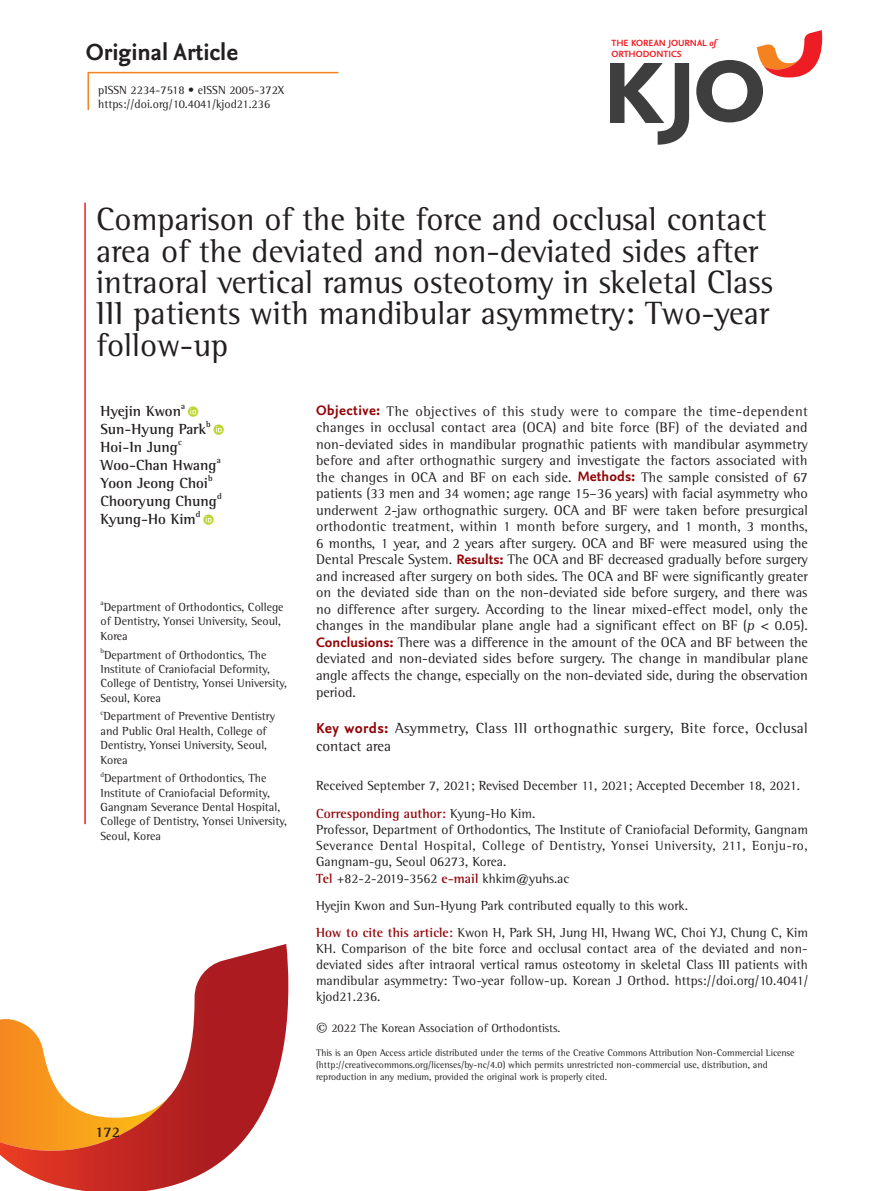
<style>
.page{position:relative;width:893px;height:1191px;background:#fff}
.page>*{position:absolute;margin:0;border:0;box-sizing:border-box;transform-origin:0 0}
.t1{font:33px/31.3px "Rotis Semi Serif Std";color:#231f20}
.t2{font:700 24.3px "Nexus Sans Pro";color:#231f20}
.t3{font:700 15px "Rotis Semi Serif Std";color:#231f20}
.t4{font:15px/18px "Rotis Semi Serif Std";letter-spacing:.03em;color:#231f20}
.t5{font:14.25px/16.5px "Rotis Semi Serif Std";color:#231f20;text-align:justify}
.t6{font:13.5px/16.2px "Rotis Semi Serif Std";color:#231f20}
.t7{font:12px/14.4px "Rotis Semi Serif Std";color:#231f20}
.t8{font:9.75px/11.7px "Rotis Semi Serif Std";color:#231f20}
.t9{font:700 9.45px "Nexus Sans Pro";color:#ee1d23}
.t10{font:700 8.7px "Rotis Semi Serif Std";color:#231f20}
.t11{font:7.05px "Rotis Semi Serif Std";color:#231f20}
.s1{font-style:italic}
.s2{font-family:"Nexus Sans Pro";font-weight:700;color:#920407}
.s3{font-weight:700;color:#920407}
.s4{font-family:"Minion Pro";font-size:16.5px}
</style>
<div class="page">
<svg style="left:0;top:944px;width:288px;height:247px"></svg>
<svg style="left:188px;top:406px;width:10px;height:11px"></svg>
<svg style="left:190px;top:408px;width:6px;height:6px"></svg>
<svg style="left:213px;top:424px;width:11px;height:11px"></svg>
<svg style="left:216px;top:426px;width:6px;height:6px"></svg>
<svg style="left:203px;top:514px;width:11px;height:11px"></svg>
<svg style="left:206px;top:516px;width:6px;height:6px"></svg>
<hr style="left:84px;top:203px;width:2px;height:621px;background:#ee1d23">
<svg style="left:696px;top:30px;width:126px;height:92px"></svg>
<svg style="left:610px;top:63px;width:79px;height:82px"></svg>
<svg style="left:87px;top:71px;width:252px;height:40px"></svg>
<p class="t9" style="left:611px;top:36px;width:106px">THE KOREAN JOURNAL <span class="s1">of</span></p>
<h2 class="t2" style="left:86px;top:34px;width:154px">Original Article</h2>
<p class="t9" style="left:611px;top:47px;width:72px">ORTHODONTICS</p>
<p class="t7" style="left:98px;top:82px;width:188px">pISSN 2234-7518 • eISSN 2005-372X https://doi.org/10.4041/kjod21.236</p>
<h1 class="t1" style="left:96px;top:203px;width:678px">Comparison of the bite force and occlusal contact area of the deviated and non-deviated sides after intraoral vertical ramus osteotomy in skeletal Class III patients with mandibular asymmetry: Two-year follow-up</h1>
<p class="t3" style="left:100px;top:402px;width:82px">Hyejin Kwon</p>
<p class="t10" style="left:181px;top:401px;width:6px">a</p>
<p class="t3" style="left:100px;top:420px;width:107px">Sun-Hyung Park</p>
<p class="t10" style="left:206px;top:419px;width:6px">b</p>
<p class="t3" style="left:100px;top:438px;width:79px">Hoi-In Jung</p>
<p class="t10" style="left:178px;top:437px;width:5px">c</p>
<p class="t3" style="left:100px;top:456px;width:118px">Woo-Chan Hwang</p>
<p class="t10" style="left:217px;top:455px;width:6px">a</p>
<p class="t3" style="left:100px;top:474px;width:109px">Yoon Jeong Choi</p>
<p class="t10" style="left:208px;top:473px;width:6px">b</p>
<p class="t3" style="left:100px;top:492px;width:118px">Chooryung Chung</p>
<p class="t10" style="left:217px;top:491px;width:6px">d</p>
<p class="t3" style="left:100px;top:510px;width:97px">Kyung-Ho Kim</p>
<p class="t10" style="left:196px;top:509px;width:6px">d</p>
<p class="t5" style="left:316px;top:402px;width:494px"><span class="s2">Objective:</span> The objectives of this study were to compare the time-dependent changes in occlusal contact area (OCA) and bite force (BF) of the deviated and non-deviated sides in mandibular prognathic patients with mandibular asymmetry before and after orthognathic surgery and investigate the factors associated with the changes in OCA and BF on each side. <span class="s2">Methods:</span> The sample consisted of 67 patients (33 men and 34 women; age range 15–36 years) with facial asymmetry who underwent 2-jaw orthognathic surgery. OCA and BF were taken before presurgical orthodontic treatment, within 1 month before surgery, and 1 month, 3 months, 6 months, 1 year, and 2 years after surgery. OCA and BF were measured using the Dental Prescale System. <span class="s2">Results:</span> The OCA and BF decreased gradually before surgery and increased after surgery on both sides. The OCA and BF were significantly greater on the deviated side than on the non-deviated side before surgery, and there was no difference after surgery. According to the linear mixed-effect model, only the changes in the mandibular plane angle had a significant effect on BF (<span class="s1">p</span> &lt; 0.05).<br><span class="s2">Conclusions:</span> There was a difference in the amount of the OCA and BF between the deviated and non-deviated sides before surgery. The change in mandibular plane angle affects the change, especially on the non-deviated side, during the observation period.</p>
<p class="t4" style="left:316px;top:718px;width:493px"><span class="s2">Key words:</span> Asymmetry, Class III orthognathic surgery, Bite force, Occlusal contact area</p>
<p class="t11" style="left:100px;top:599px;width:5px">a</p>
<p class="t7" style="left:100px;top:600px;width:185px">Department of Orthodontics, College of Dentistry, Yonsei University, Seoul,<br>Korea</p>
<p class="t11" style="left:100px;top:646px;width:5px">b</p>
<p class="t7" style="left:100px;top:647px;width:188px;text-indent:4px">Department of Orthodontics, The<br>Institute of Craniofacial Deformity,<br>College of Dentistry, Yonsei University,<br>Seoul, Korea</p>
<p class="t11" style="left:100px;top:708px;width:4px">c</p>
<p class="t7" style="left:100px;top:709px;width:176px">Department of Preventive Dentistry and Public Oral Health, College of<br>Dentistry, Yonsei University, Seoul,<br>Korea</p>
<p class="t11" style="left:100px;top:770px;width:5px">d</p>
<p class="t7" style="left:100px;top:771px;width:188px;text-indent:4px">Department of Orthodontics, The<br>Institute of Craniofacial Deformity,<br>Gangnam Severance Dental Hospital,<br>College of Dentistry, Yonsei University,<br>Seoul, Korea</p>
<p class="t6" style="left:316px;top:771px;width:485px;line-height:28px">Received September 7, 2021; Revised December 11, 2021; Accepted December 18, 2021.<br><span class="s3">Corresponding author:</span> Kyung-Ho Kim.</p>
<p class="t6" style="left:316px;top:821px;width:493px">Professor, Department of Orthodontics, The Institute of Craniofacial Deformity, Gangnam Severance Dental Hospital, College of Dentistry, Yonsei University, 211, Eonju-ro, Gangnam-gu, Seoul 06273, Korea.<br><span class="s3">Tel</span> +82-2-2019-3562 <span class="s3">e-mail</span> khkim@yuhs.ac</p>
<p class="t6" style="left:316px;top:891px;width:493px;line-height:27px">Hyejin Kwon and Sun-Hyung Park contributed equally to this work.<br><span class="s3">How to cite this article:</span> Kwon H, Park SH, Jung HI, Hwang WC, Choi YJ, Chung C, Kim</p>
<p class="t6" style="left:316px;top:940px;width:494px;text-align:justify">KH. Comparison of the bite force and occlusal contact area of the deviated and non&shy;deviated sides after intraoral vertical ramus osteotomy in skeletal Class III patients with mandibular asymmetry: Two-year follow-up. Korean J Orthod. https://doi.org/10.4041/ kjod21.236.</p>
<p class="t7" style="left:316px;top:1020px;width:246px"><span class="s4">©</span> 2022 The Korean Association of Orthodontists.</p>
<p class="t8" style="left:316px;top:1047px;width:480px">This is an Open Access article distributed under the terms of the Creative Commons Attribution Non-Commercial License (http://creativecommons.org/licenses/by-nc/4.0) which permits unrestricted non-commercial use, distribution, and reproduction in any medium, provided the original work is properly cited.</p>
<p class="t3" style="left:95px;top:1122px;width:27px">172</p>
</div>
